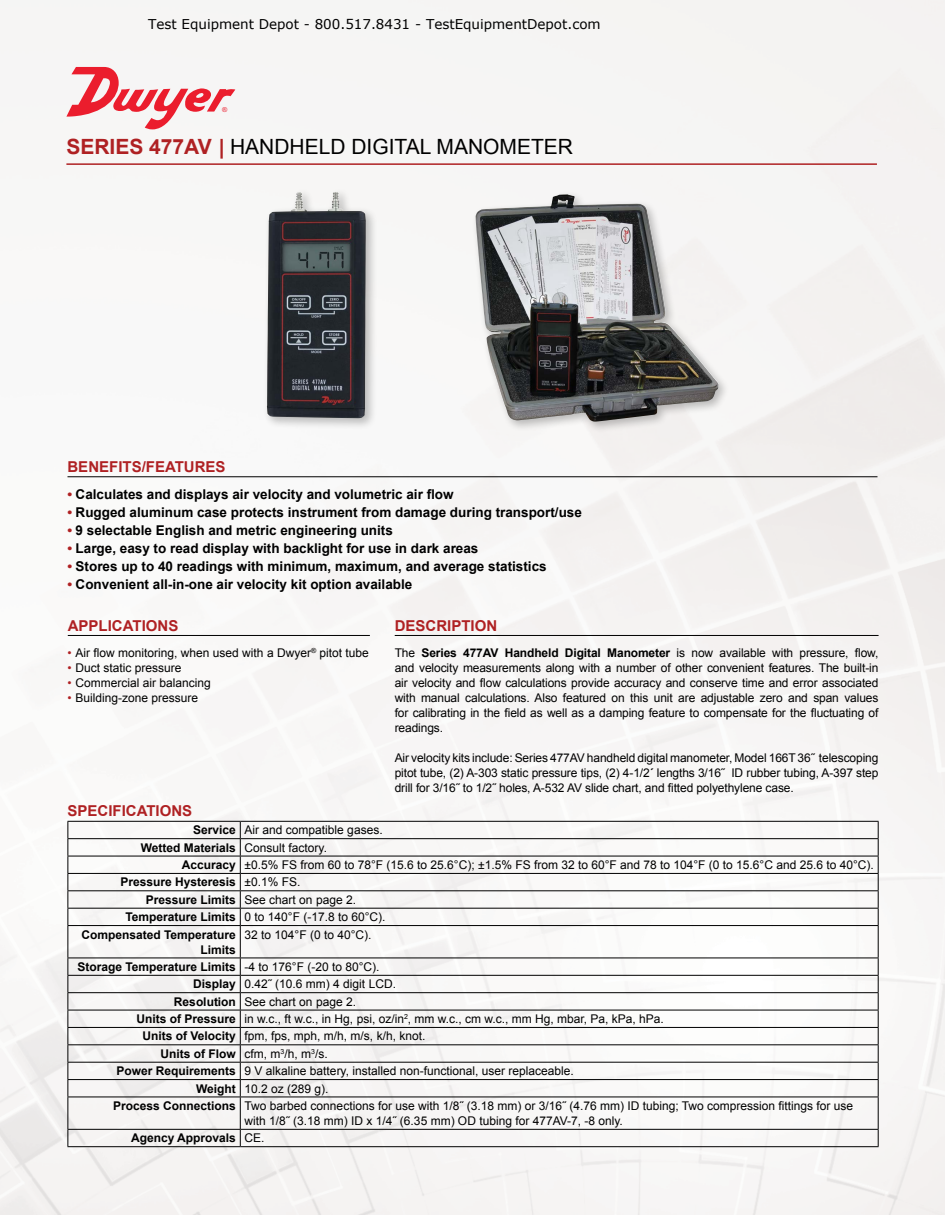
<style>
.page{position:relative;width:945px;height:1215px;background:#f7f5f5}
.page>*{position:absolute;margin:0;border:0;box-sizing:border-box;transform-origin:0 0}
.t1{font:21px "Arial";color:#000}
.t2{font:700 15px "Arial";color:#af2123}
.t3{font:700 13.5px "Arial";color:#000}
.t4{font:13.5px "Verdana";color:#000}
.t5{font:12px/15px "Arial";color:#000;text-align:justify}
.t6{font:700 12px "Arial";color:#000}
.s1{font-weight:700;color:#af2123}
.s2{color:#af2123}
.s3{font-weight:700}
.s4{font-weight:400}
</style>
<div class="page">
<hr style="left:68px;top:476px;width:810px;height:1px;background:#000">
<hr style="left:395px;top:635px;width:484px;height:1px;background:#000">
<hr style="left:68px;top:635px;width:302px;height:1px;background:#000">
<hr style="left:66px;top:163px;width:811px;height:2px;background:#af2123">
<div style="left:262px;top:188px;width:116px;height:242px;background:#000;opacity:.25"></div>
<img style="left:267px;top:192px;width:67px;height:224px">
<hr style="left:68px;top:821px;width:172px;height:1px;background:#000">
<hr style="left:240px;top:821px;width:639px;height:1px;background:#000">
<hr style="left:68px;top:838px;width:172px;height:1px;background:#000">
<hr style="left:240px;top:838px;width:639px;height:1px;background:#000">
<hr style="left:68px;top:856px;width:172px;height:1px;background:#000">
<hr style="left:240px;top:856px;width:639px;height:1px;background:#000">
<hr style="left:68px;top:873px;width:172px;height:1px;background:#000">
<hr style="left:240px;top:873px;width:639px;height:1px;background:#000">
<hr style="left:68px;top:890px;width:172px;height:1px;background:#000">
<hr style="left:240px;top:890px;width:639px;height:1px;background:#000">
<hr style="left:68px;top:908px;width:172px;height:1px;background:#000">
<svg style="left:68px;top:822px;width:1px;height:103px"></svg>
<hr style="left:240px;top:908px;width:639px;height:1px;background:#000">
<svg style="left:878px;top:822px;width:1px;height:103px"></svg>
<hr style="left:68px;top:925px;width:172px;height:1px;background:#000">
<hr style="left:68px;top:926px;width:1px;height:32px;background:#000">
<hr style="left:240px;top:925px;width:639px;height:1px;background:#000">
<hr style="left:878px;top:926px;width:1px;height:32px;background:#000">
<hr style="left:68px;top:958px;width:172px;height:1px;background:#000">
<hr style="left:240px;top:958px;width:639px;height:1px;background:#000">
<hr style="left:68px;top:975px;width:172px;height:1px;background:#000">
<hr style="left:240px;top:975px;width:639px;height:1px;background:#000">
<hr style="left:68px;top:992px;width:172px;height:1px;background:#000">
<hr style="left:240px;top:992px;width:639px;height:1px;background:#000">
<hr style="left:68px;top:1010px;width:172px;height:1px;background:#000">
<hr style="left:240px;top:1010px;width:639px;height:1px;background:#000">
<hr style="left:68px;top:1027px;width:172px;height:1px;background:#000">
<hr style="left:240px;top:1027px;width:639px;height:1px;background:#000">
<hr style="left:68px;top:1044px;width:172px;height:1px;background:#000">
<hr style="left:240px;top:1044px;width:639px;height:1px;background:#000">
<hr style="left:68px;top:1062px;width:172px;height:1px;background:#000">
<hr style="left:240px;top:1062px;width:639px;height:1px;background:#000">
<hr style="left:68px;top:1079px;width:172px;height:1px;background:#000">
<svg style="left:68px;top:958px;width:1px;height:139px"></svg>
<hr style="left:240px;top:1079px;width:639px;height:1px;background:#000">
<svg style="left:878px;top:958px;width:1px;height:139px"></svg>
<hr style="left:68px;top:1097px;width:172px;height:1px;background:#000">
<hr style="left:68px;top:1097px;width:1px;height:32px;background:#000">
<hr style="left:240px;top:1097px;width:639px;height:1px;background:#000">
<hr style="left:878px;top:1097px;width:1px;height:32px;background:#000">
<hr style="left:68px;top:1129px;width:172px;height:1px;background:#000">
<svg style="left:68px;top:1130px;width:1px;height:16px"></svg>
<hr style="left:240px;top:1129px;width:639px;height:1px;background:#000">
<svg style="left:878px;top:1130px;width:1px;height:16px"></svg>
<hr style="left:68px;top:1146px;width:172px;height:1px;background:#000">
<hr style="left:240px;top:1146px;width:639px;height:1px;background:#000">
<svg style="left:240px;top:822px;width:1px;height:103px"></svg>
<hr style="left:240px;top:926px;width:1px;height:32px;background:#000">
<svg style="left:240px;top:958px;width:1px;height:139px"></svg>
<hr style="left:240px;top:1097px;width:1px;height:32px;background:#000">
<svg style="left:240px;top:1130px;width:1px;height:16px"></svg>
<div style="left:471px;top:190px;width:259px;height:244px;background:#000;opacity:.25"></div>
<img style="left:475px;top:194px;width:244px;height:228px">
<svg style="left:66px;top:67px;width:169px;height:62px"></svg>
<p class="t4" style="left:148px;top:16px;width:454px">Test Equipment Depot - 800.517.8431 - TestEquipmentDepot.com</p>
<h1 class="t1" style="left:66px;top:133px;width:508px"><span class="s1">SERIES 477AV |</span> HANDHELD DIGITAL MANOMETER</h1>
<p class="t2" style="left:68px;top:457px;width:160px">BENEFITS/FEATURES</p>
<p class="t3" style="left:68px;top:485px;width:388px"><span class="s2">•</span> Calculates and displays air velocity and volumetric air flow</p>
<p class="t3" style="left:67px;top:503px;width:516px"><span class="s2">•</span> Rugged aluminum case protects instrument from damage during transport/use</p>
<p class="t3" style="left:68px;top:521px;width:327px"><span class="s2">•</span> 9 selectable English and metric engineering units</p>
<p class="t3" style="left:68px;top:539px;width:412px"><span class="s2">•</span> Large, easy to read display with backlight for use in dark areas</p>
<p class="t3" style="left:68px;top:557px;width:481px"><span class="s2">•</span> Stores up to 40 readings with minimum, maximum, and average statistics</p>
<p class="t3" style="left:68px;top:575px;width:346px"><span class="s2">•</span> Convenient all-in-one air velocity kit option available</p>
<p class="t2" style="left:68px;top:615px;width:112px">APPLICATIONS</p>
<p class="t2" style="left:395px;top:615px;width:104px">DESCRIPTION</p>
<p class="t5" style="left:68px;top:646px;width:303px"><span class="s2">•</span> Air flow monitoring, when used with a Dwyer<sup>®</sup> pitot tube</p>
<p class="t5" style="left:67px;top:661px;width:116px"><span class="s2">•</span> Duct static pressure</p>
<p class="t5" style="left:67px;top:676px;width:145px"><span class="s2">•</span> Commercial air balancing</p>
<p class="t5" style="left:67px;top:691px;width:132px"><span class="s2">•</span> Building-zone pressure</p>
<p class="t5" style="left:395px;top:646px;width:485px">The <span class="s3">Series 477AV Handheld Digital Manometer</span> is now available with pressure, flow, and velocity measurements along with a number of other convenient features. The built-in air velocity and flow calculations provide accuracy and conserve time and error associated with manual calculations. Also featured on this unit are adjustable zero and span values for calibrating in the field as well as a damping feature to compensate for the fluctuating of readings.</p>
<p class="t5" style="left:395px;top:751px;width:485px">Air velocity kits include: Series 477AV handheld digital manometer, Model 166T 36˝ telescoping pitot tube, (2) A-303 static pressure tips, (2) 4-1/2<span class="s3">´</span> lengths 3/16˝ ID rubber tubing, A-397 step drill for 3/16˝ to 1/2˝ holes, A-532 AV slide chart, and fitted polyethylene case.</p>
<p class="t2" style="left:68px;top:801px;width:126px">SPECIFICATIONS</p>
<p class="t5" style="left:141px;top:822px;width:243px;line-height:17.4px;text-indent:52px"><span class="s3">Service</span> Air and compatible gases.<br><span class="s3">Wetted Materials</span> Consult factory.</p>
<p class="t5" style="left:182px;top:858px;width:693px"><span class="s3">Accuracy</span> ±0.5% FS from 60 to 78°F (15.6 to 25.6°C); ±1.5% FS from 32 to 60°F and 78 to 104°F (0 to 15.6°C and 25.6 to 40°C).</p>
<p class="t6" style="left:121px;top:874px;width:181px">Pressure Hysteresis <span class="s4">±0.1% FS.</span></p>
<p class="t5" style="left:146px;top:892px;width:212px"><span class="s3">Pressure Limits</span> See chart on page 2.</p>
<p class="t5" style="left:126px;top:910px;width:262px"><span class="s3">Temperature Limits</span> 0 to 140°F (-17.8 to 60°C).</p>
<p class="t6" style="left:81px;top:926px;width:156px">Compensated Temperature</p>
<p class="t6" style="left:201px;top:941px;width:37px">Limits</p>
<p class="t5" style="left:245px;top:927px;width:128px">32 to 104°F (0 to 40°C).</p>
<p class="t6" style="left:78px;top:959px;width:304px">Storage Temperature Limits <span class="s4">-4 to 176°F (-20 to 80°C).</span></p>
<p class="t5" style="left:193px;top:977px;width:204px"><span class="s3">Display</span> 0.42˝ (10.6 mm) 4 digit LCD.</p>
<p class="t5" style="left:174px;top:994px;width:184px"><span class="s3">Resolution</span> See chart on page 2.</p>
<p class="t5" style="left:137px;top:1012px;width:529px"><span class="s3">Units of Pressure</span> in w.c., ft w.c., in Hg, psi, oz/in<sup>2</sup>, mm w.c., cm w.c., mm Hg, mbar, Pa, kPa, hPa.</p>
<p class="t5" style="left:143px;top:1029px;width:284px"><span class="s3">Units of Velocity</span> fpm, fps, mph, m/h, m/s, k/h, knot.</p>
<p class="t5" style="left:161px;top:1046px;width:169px"><span class="s3">Units of Flow</span> cfm, m<sup>3</sup>/h, m<sup>3</sup>/s.</p>
<p class="t5" style="left:117px;top:1064px;width:459px"><span class="s3">Power Requirements</span> 9 V alkaline battery, installed non-functional, user replaceable.</p>
<p class="t5" style="left:196px;top:1081px;width:134px"><span class="s3">Weight</span> 10.2 oz (289 g).</p>
<p class="t5" style="left:113px;top:1098px;width:742px"><span class="s3">Process Connections</span> Two barbed connections for use with 1/8˝ (3.18 mm) or 3/16˝ (4.76 mm) ID tubing; Two compression fittings for use</p>
<p class="t5" style="left:131px;top:1112px;width:493px;line-height:17.4px;text-indent:114px">with 1/8˝ (3.18 mm) ID x 1/4˝ (6.35 mm) OD tubing for 477AV-7, -8 only.<br><span class="s3">Agency Approvals</span> CE.</p>
</div>
